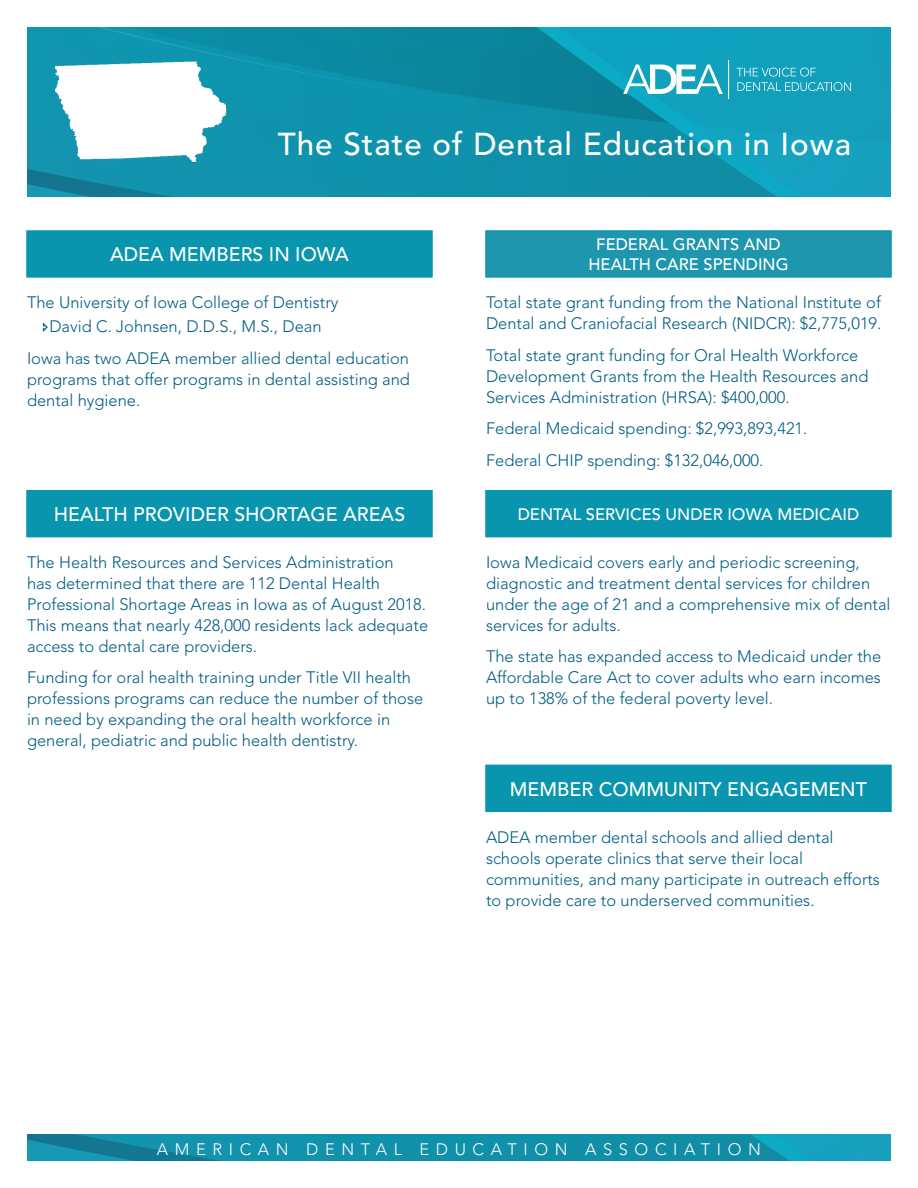
<style>
.page{position:relative;width:918px;height:1188px;background:#fff}
.page>*{position:absolute;margin:0;border:0;box-sizing:border-box;transform-origin:0 0}
.t1{font:500 31.5px "Avenir";letter-spacing:.03em;color:#fff}
.t2{font:500 19.5px "Avenir";color:#fff}
.t3{font:300 16.5px/21px "Avenir";color:#005d83}
.t4{font:500 16.5px/19.8px "Avenir";color:#fff;text-align:center}
.t5{font:300 16.5px "Avenir";letter-spacing:.4em;color:#fff}
</style>
<div class="page">
<svg style="left:27px;top:27px;width:864px;height:170px;background:#0f91ab"></svg>
<svg style="left:537px;top:27px;width:265px;height:170px;background:#0f97b1"></svg>
<svg style="left:623px;top:65px;width:100px;height:29px"></svg>
<hr style="left:729px;top:60px;width:1px;height:39px;background:#fff">
<svg style="left:736px;top:68px;width:115px;height:23px;background:#33adc5"></svg>
<svg style="left:27px;top:1134px;width:864px;height:27px;background:#1290ab"></svg>
<img style="left:49px;top:54px;width:185px;height:116px">
<div style="left:27px;top:231px;width:405px;height:46px;background:#0995ae"></div>
<div style="left:26px;top:230px;width:407px;height:48px;border:2px solid #0995ae"></div>
<div style="left:486px;top:231px;width:405px;height:46px;background:#1e96ad"></div>
<div style="left:485px;top:230px;width:407px;height:48px;border:2px solid #0995ae"></div>
<div style="left:486px;top:765px;width:405px;height:46px;background:#0995ae"></div>
<div style="left:485px;top:765px;width:407px;height:47px;border:2px solid #0995ae"></div>
<div style="left:486px;top:491px;width:405px;height:46px;background:#0995ae"></div>
<div style="left:485px;top:490px;width:407px;height:47px;border:2px solid #0995ae"></div>
<div style="left:27px;top:491px;width:405px;height:46px;background:#0995ae"></div>
<div style="left:26px;top:490px;width:407px;height:47px;border:2px solid #0995ae"></div>
<p class="t1" style="left:278px;top:126px;width:575px">The State of Dental Education in Iowa</p>
<p class="t2" style="left:110px;top:243px;width:240px">ADEA MEMBERS IN IOWA</p>
<p class="t4" style="left:588px;top:235px;width:202px">FEDERAL GRANTS AND<br>HEALTH CARE SPENDING</p>
<p class="t3" style="left:27px;top:292px;width:313px">The University of Iowa College of Dentistry</p>
<p class="t3" style="left:49px;top:316px;width:274px">David C. Johnsen, D.D.S., M.S., Dean</p>
<p class="t3" style="left:27px;top:348px;width:385px;text-align:justify">Iowa has two ADEA member allied dental education programs that offer programs in dental assisting and dental hygiene.</p>
<p class="t3" style="left:486px;top:292px;width:397px">Total state grant funding from the National Institute of<br>Dental and Craniofacial Research (NIDCR): $2,775,019.</p>
<p class="t3" style="left:486px;top:345px;width:384px">Total state grant funding for Oral Health Workforce<br>Development Grants from the Health Resources and<br>Services Administration (HRSA): $400,000.</p>
<p class="t3" style="left:486px;top:418px;width:323px">Federal Medicaid spending: $2,993,893,421.</p>
<p class="t3" style="left:486px;top:450px;width:279px">Federal CHIP spending: $132,046,000.</p>
<p class="t2" style="left:54px;top:503px;width:353px">HEALTH PROVIDER SHORTAGE AREAS</p>
<p class="t4" style="left:518px;top:505px;width:343px">DENTAL SERVICES UNDER IOWA MEDICAID</p>
<p class="t3" style="left:27px;top:552px;width:403px">The Health Resources and Services Administration<br>has determined that there are 112 Dental Health Professional Shortage Areas in Iowa as of August 2018.<br>This means that nearly 428,000 residents lack adequate access to dental care providers.</p>
<p class="t3" style="left:27px;top:667px;width:398px">Funding for oral health training under Title VII health professions programs can reduce the number of those in need by expanding the oral health workforce in general, pediatric and public health dentistry.</p>
<p class="t3" style="left:486px;top:552px;width:406px">Iowa Medicaid covers early and periodic screening, diagnostic and treatment dental services for children under the age of 21 and a comprehensive mix of dental services for adults.</p>
<p class="t3" style="left:486px;top:646px;width:397px;text-align:justify">The state has expanded access to Medicaid under the Affordable Care Act to cover adults who earn incomes up to 138% of the federal poverty level.</p>
<p class="t2" style="left:510px;top:778px;width:359px">MEMBER COMMUNITY ENGAGEMENT</p>
<p class="t3" style="left:486px;top:827px;width:396px">ADEA member dental schools and allied dental schools operate clinics that serve their local communities, and many participate in outreach efforts to provide care to underserved communities.</p>
<p class="t5" style="left:157px;top:1140px;width:606px">AMERICAN DENTAL EDUCATION ASSOCIATION</p>
</div>
